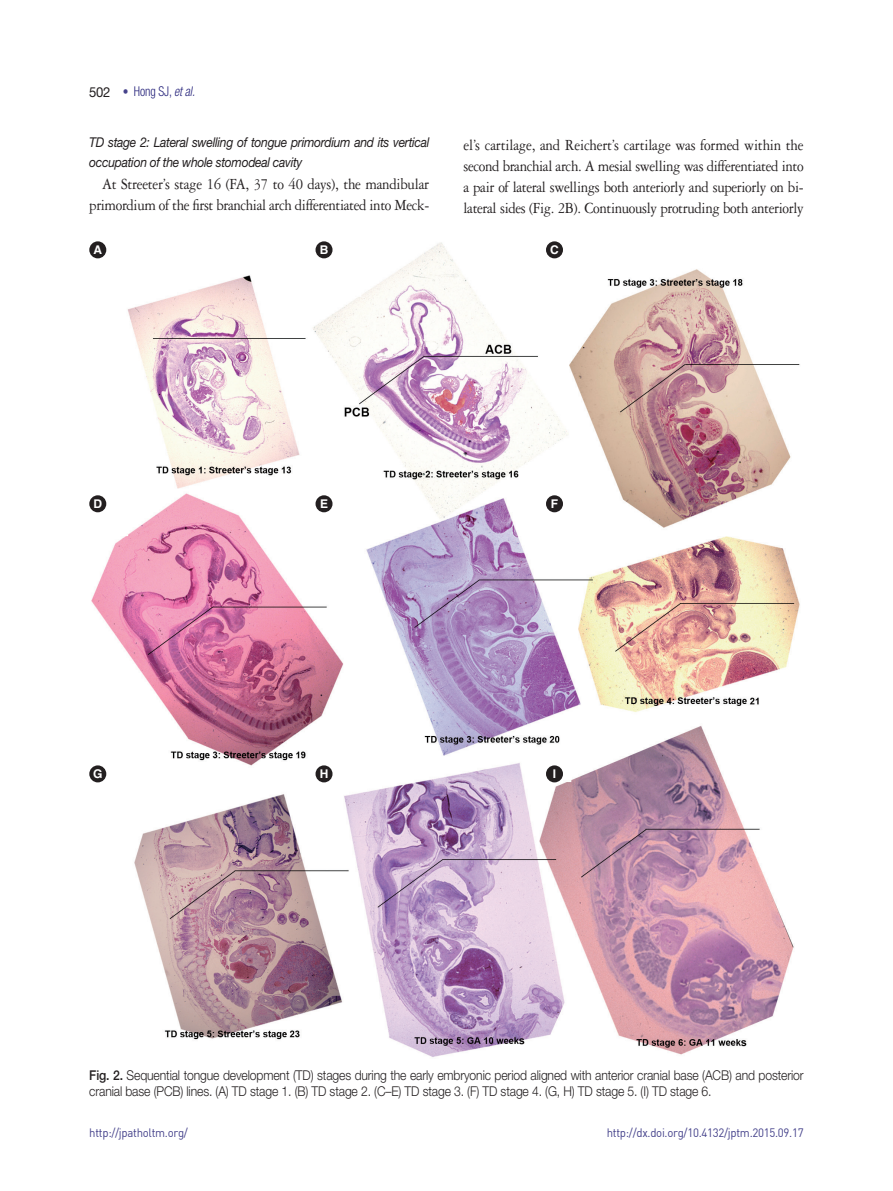
<style>
.page{position:relative;width:893px;height:1191px;background:#fff}
.page>*{position:absolute;margin:0;border:0;box-sizing:border-box;transform-origin:0 0}
.본문{font:16.5px/21px "Garamond 3 LT Std";letter-spacing:-.025em;color:#231f20;text-align:right;scale:.9 1}
.그림제목{font:300 13.5px/16.2px "Helvetica Neue LT Std";letter-spacing:-.01em;color:#231f20;scale:.9 1}
._1__제목{font:italic 13.5px/19.5px "Helvetica Neue LT Std";letter-spacing:-.025em;color:#231f20;scale:.9 1}
.t1{font:300 condensed 13.5px "Helvetica Neue LT Std";letter-spacing:-.01em;color:#26237b;scale:.9 1}
.t2{font:12px "Dinreg";letter-spacing:-.025em;color:#45428b;scale:.95 1}
.t3{font:700 12px "Helvetica LT Std";color:#fff}
.s1{font-weight:400;font-stretch:normal;font-size:13.8px;color:#231f20}
.s2{font-size:12.75px;color:#45428b}
.s3{font-style:italic}
.s4{font-weight:500}
</style>
<div class="page">
<img style="left:89px;top:241px;width:711px;height:816px">
<div style="left:89px;top:241px;width:17px;height:17px;background:#231f20;border-radius:50%"></div>
<div style="left:89px;top:495px;width:17px;height:17px;background:#231f20;border-radius:50%"></div>
<div style="left:89px;top:765px;width:17px;height:17px;background:#231f20;border-radius:50%"></div>
<div style="left:315px;top:241px;width:18px;height:17px;background:#231f20;border-radius:50%"></div>
<div style="left:315px;top:495px;width:18px;height:17px;background:#231f20;border-radius:50%"></div>
<div style="left:315px;top:765px;width:18px;height:17px;background:#231f20;border-radius:50%"></div>
<div style="left:546px;top:241px;width:17px;height:17px;background:#231f20;border-radius:50%"></div>
<div style="left:546px;top:495px;width:17px;height:17px;background:#231f20;border-radius:50%"></div>
<div style="left:546px;top:765px;width:17px;height:17px;background:#231f20;border-radius:50%"></div>
<p class="t1" style="left:89px;top:84px;width:119px"><span class="s1">502</span> <span class="s2">•</span> Hong SJ, <span class="s3">et al.</span></p>
<p class="_1__제목" style="left:89px;top:133px;width:380px">TD stage 2: Lateral swelling of tongue primordium and its vertical occupation of the whole stomodeal cavity</p>
<p class="본문" style="left:89px;top:173px;width:379px">At Streeter’s stage 16 (FA, 37 to 40 days), the mandibular primordium of the first branchial arch differentiated into Meck-</p>
<p class="t3" style="left:93px;top:242px;width:10px">A</p>
<p class="t3" style="left:320px;top:242px;width:10px">B</p>
<p class="본문" style="left:463px;top:134px;width:379px;text-align:justify">el’s cartilage, and Reichert’s cartilage was formed within the second branchial arch. A mesial swelling was differentiated into a pair of lateral swellings both anteriorly and superiorly on bi&shy;lateral sides (Fig. 2B). Continuously protruding both anteriorly</p>
<p class="t3" style="left:550px;top:242px;width:10px">C</p>
<p class="t3" style="left:93px;top:496px;width:10px">D</p>
<p class="t3" style="left:320px;top:496px;width:10px">E</p>
<p class="t3" style="left:551px;top:496px;width:9px">F</p>
<p class="t3" style="left:93px;top:766px;width:11px">G</p>
<p class="t3" style="left:320px;top:766px;width:10px">H</p>
<p class="t3" style="left:553px;top:766px;width:5px">I</p>
<p class="그림제목" style="left:89px;top:1066px;width:795px"><span class="s4">Fig. 2.</span> Sequential tongue development (TD) stages during the early embryonic period aligned with anterior cranial base (ACB) and posterior cranial base (PCB) lines. (A) TD stage 1. (B) TD stage 2. (C–E) TD stage 3. (F) TD stage 4. (G, H) TD stage 5. (I) TD stage 6.</p>
<p class="t2" style="left:89px;top:1125px;width:105px">http://jpatholtm.org/</p>
<p class="t2" style="left:607px;top:1125px;width:209px">http://dx.doi.org/10.4132/jptm.2015.09.17</p>
</div>
